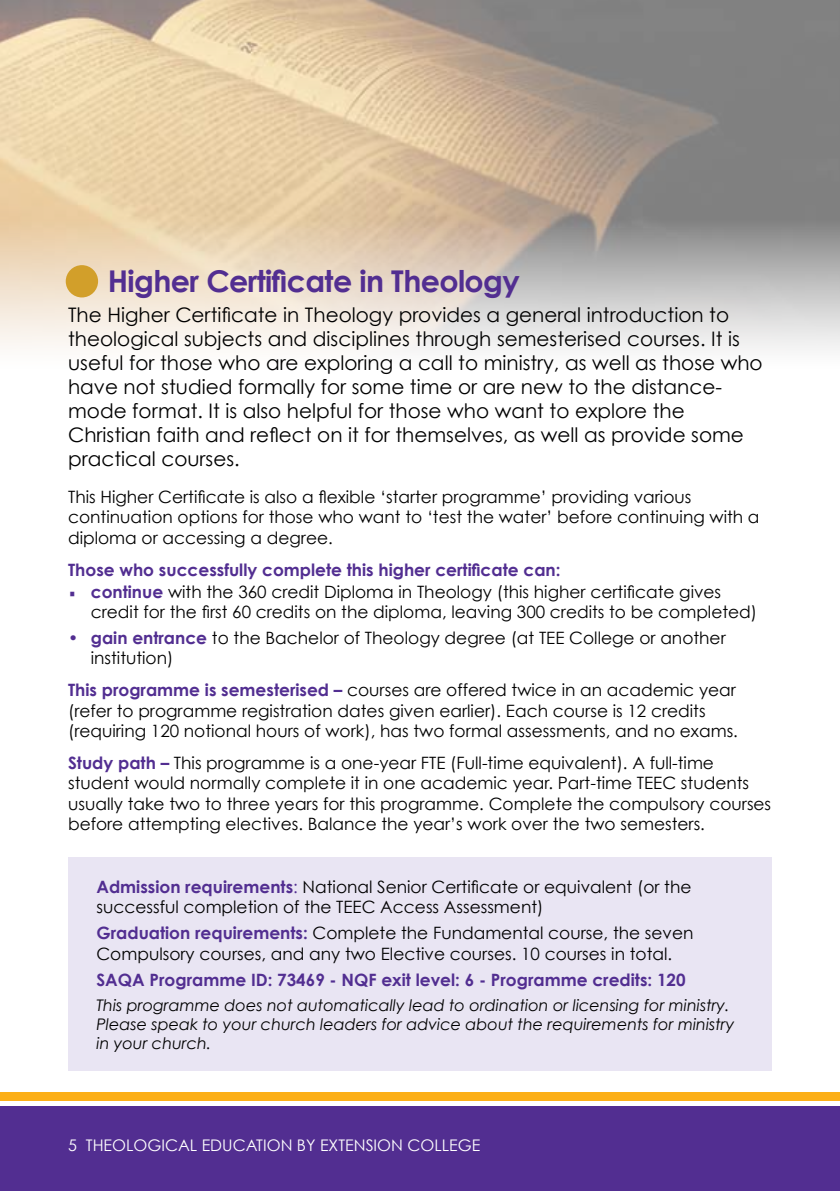
<style>
.page{position:relative;width:840px;height:1191px;background:#fff}
.page>*{position:absolute;margin:0;border:0;box-sizing:border-box;transform-origin:0 0}
.t1{font:700 30px "Century Gothic";letter-spacing:-.02em;color:#522e91}
.t2{font:20px/24px "Century Gothic";color:#000}
.t3{font:17px/20.4px "Century Gothic";color:#000}
.t4{font:700 17px "Century Gothic";color:#522e91}
.t5{font:italic 16px/19.2px "Century Gothic";color:#000}
.t6{font:16px "Century Gothic";color:#fff}
.s1{font-family:"Panefresco 400 wt";font-size:16px;color:#522e91}
.s2{font-weight:700;color:#522e91}
.s3{color:#522e91}
</style>
<div class="page">
<div style="left:0;top:1091px;width:839px;height:9px;background:#fcaf17"></div>
<div style="left:0;top:1106px;width:839px;height:85px;background:#522e91"></div>
<img style="left:0;top:0;width:839px;height:219px">
<div style="left:68px;top:857px;width:703px;height:213px;background:#e9e5f3"></div>
<svg style="left:0;top:219px;width:839px;height:131px;background:#dbd2c6"></svg>
<div style="left:66px;top:265px;width:32px;height:32px;background:#d29f2a;border-radius:50%"></div>
<h1 class="t1" style="left:108px;top:262px;width:413px">Higher Certificate in Theology</h1>
<p class="t2" style="left:68px;top:302px;width:695px">The Higher Certificate in Theology provides a general introduction to theological subjects and disciplines through semesterised courses. It is useful for those who are exploring a call to ministry, as well as those who have not studied formally for some time or are new to the distance&shy;mode format. It is also helpful for those who want to explore the Christian faith and reflect on it for themselves, as well as provide some practical courses.</p>
<p class="t3" style="left:68px;top:486px;width:692px">This Higher Certificate is also a flexible ‘starter programme’ providing various continuation options for those who want to ‘test the water’ before continuing with a diploma or accessing a degree.</p>
<p class="t4" style="left:68px;top:558px;width:493px">Those who successfully complete this higher certificate can:</p>
<p class="t3" style="left:91px;top:581px;width:667px;text-indent:-23px"><span class="s1">•</span> <span class="s2">continue</span> with the 360 credit Diploma in Theology (this higher certificate gives credit for the first 60 credits on the diploma, leaving 300 credits to be completed)</p>
<p class="t3" style="left:91px;top:627px;width:636px;text-indent:-23px"><span class="s2">• gain entrance</span> to the Bachelor of Theology degree (at TEE College or another institution)</p>
<p class="t3" style="left:68px;top:679px;width:671px"><span class="s2">This programme is semesterised –</span> courses are offered twice in an academic year (refer to programme registration dates given earlier). Each course is 12 credits (requiring 120 notional hours of work), has two formal assessments, and no exams.</p>
<p class="t3" style="left:68px;top:752px;width:704px"><span class="s2">Study path –</span> This programme is a one-year FTE (Full-time equivalent). A full-time student would normally complete it in one academic year. Part-time TEEC students usually take two to three years for this programme. Complete the compulsory courses before attempting electives. Balance the year’s work over the two semesters.</p>
<p class="t3" style="left:96px;top:876px;width:596px"><span class="s2">Admission requirements</span><span class="s3">:</span> National Senior Certificate or equivalent (or the successful completion of the TEEC Access Assessment)</p>
<p class="t3" style="left:96px;top:922px;width:598px"><span class="s2">Graduation requirements:</span> Complete the Fundamental course, the seven<br>Compulsory courses, and any two Elective courses. 10 courses in total.</p>
<p class="t4" style="left:96px;top:969px;width:590px">SAQA Programme ID: 73469 - NQF exit level: 6 - Programme credits: 120</p>
<p class="t5" style="left:96px;top:995px;width:639px">This programme does not automatically lead to ordination or licensing for ministry.<br>Please speak to your church leaders for advice about the requirements for ministry in your church.</p>
<p class="t6" style="left:68px;top:1135px;width:413px">5 THEOLOGICAL EDUCATION BY EXTENSION COLLEGE</p>
</div>
